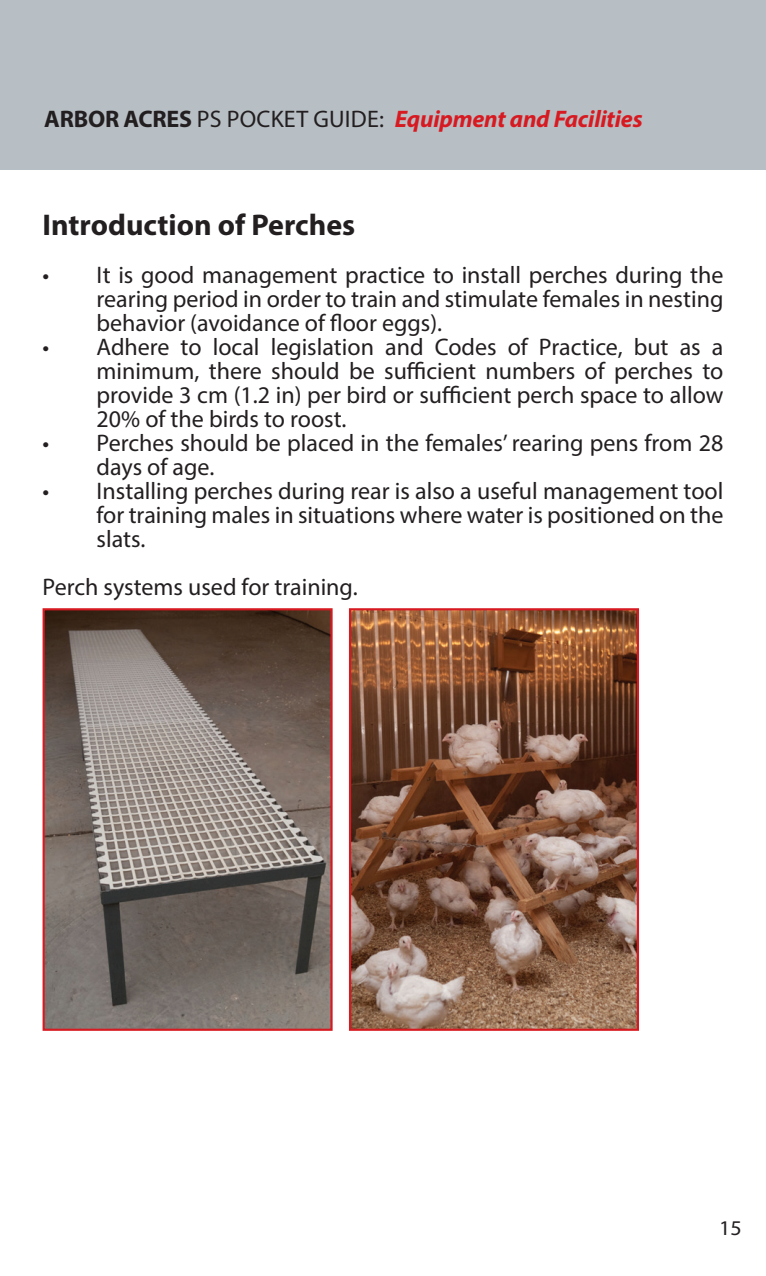
<style>
.page{position:relative;width:766px;height:1276px;background:#fff}
.page>*{position:absolute;margin:0;border:0;box-sizing:border-box;transform-origin:0 0}
.t1{font:700 30px "Myriad Pro";color:#231f20}
.t2{font:24px/24px "Myriad Pro";color:#231f20;text-align:justify}
.t3{font:italic 700 24px "Myriad Pro";letter-spacing:-.01em;color:#d71a21}
.t4{font:21px "Myriad Pro";color:#231f20;scale:1.05 1}
.s1{font-weight:700}
</style>
<div class="page">
<div style="left:0;top:0;width:765px;height:170px;background:#b8bfc4"></div>
<img style="left:46px;top:611px;width:283px;height:417px">
<div style="left:43px;top:608px;width:289px;height:423px;border:2px solid #d71a21"></div>
<img style="left:352px;top:611px;width:283px;height:417px">
<div style="left:349px;top:608px;width:289px;height:423px;border:2px solid #d71a21"></div>
<p class="t2" style="left:44px;top:106px;width:341px"><span class="s1">ARBOR ACRES</span> PS POCKET GUIDE:</p>
<p class="t3" style="left:395px;top:103px;width:249px">Equipment and Facilities</p>
<p class="t1" style="left:43px;top:205px;width:314px">Introduction of Perches</p>
<p class="t2" style="left:97px;top:263px;width:628px;text-indent:-54px">• It is good management practice to install perches during the rearing period in order to train and stimulate females in nesting behavior (avoidance of floor eggs).</p>
<p class="t2" style="left:97px;top:335px;width:628px;text-indent:-54px">• Adhere to local legislation and Codes of Practice, but as a minimum, there should be sufficient numbers of perches to provide 3 cm (1.2 in) per bird or sufficient perch space to allow 20% of the birds to roost.</p>
<p class="t2" style="left:97px;top:431px;width:628px;text-indent:-54px">• Perches should be placed in the females’ rearing pens from 28 days of age.</p>
<p class="t2" style="left:97px;top:479px;width:628px;text-indent:-54px">• Installing perches during rear is also a useful management tool for training males in situations where water is positioned on the slats.</p>
<p class="t2" style="left:43px;top:575px;width:316px">Perch systems used for training.</p>
<p class="t4" style="left:719px;top:1215px;width:23px">15</p>
</div>
